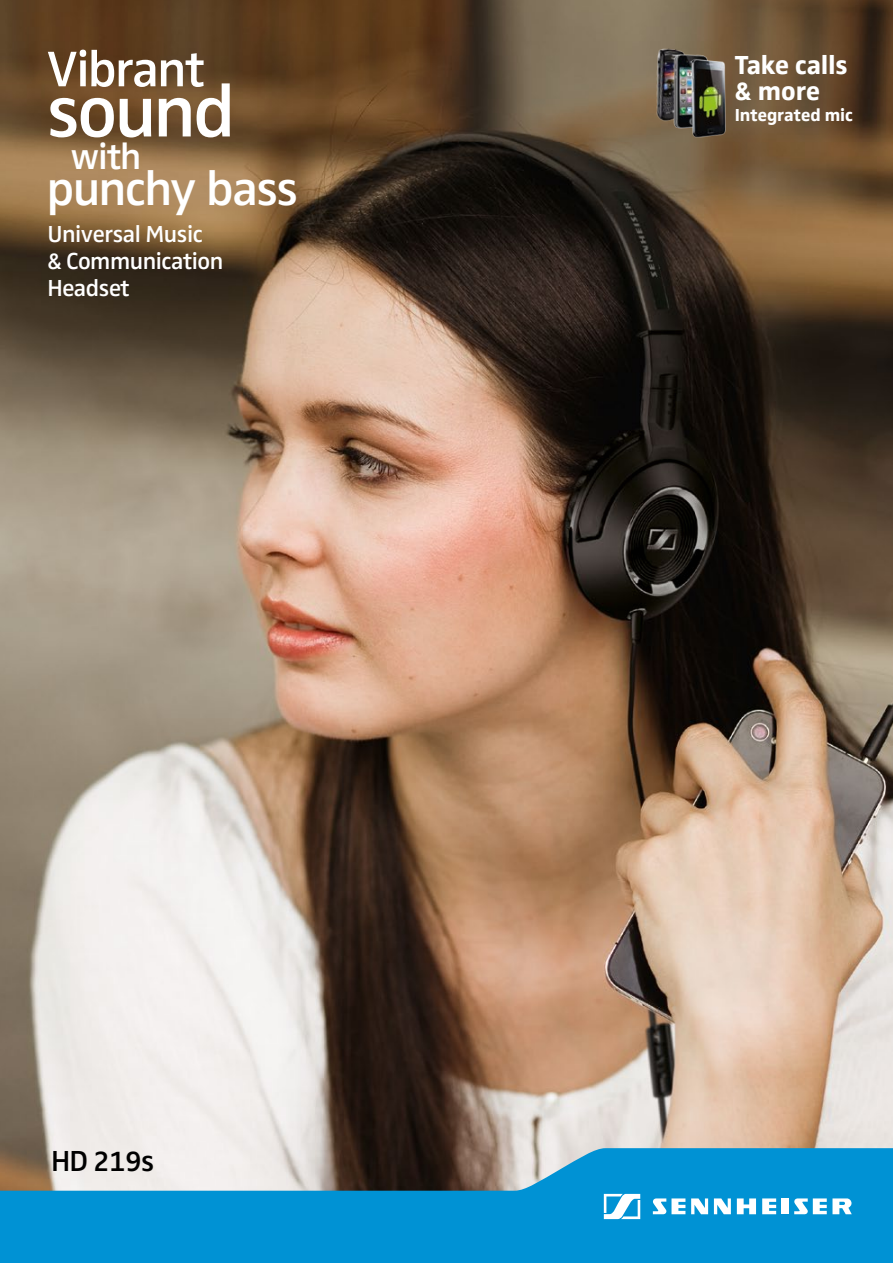
<style>
.page{position:relative;width:893px;height:1263px;background:#fff}
.page>*{position:absolute;margin:0;border:0;box-sizing:border-box;transform-origin:0 0}
.t1{font:600 75.3px "Sennheiser";letter-spacing:-.035em;color:#fff}
.t2{font:600 51.75px "Sennheiser";letter-spacing:-.03em;color:#fff}
.t3{font:600 49.5px "Sennheiser";letter-spacing:-.03em;color:#fff}
.t4{font:600 37.65px "Sennheiser";color:#fff}
.t5{font:600 30px "Sennheiser";letter-spacing:-.03em;color:#000}
.t6{font:700 27px/25.5px "Sennheiser";letter-spacing:-.01em;color:#fff}
.t7{font:600 24px/27px "Sennheiser";letter-spacing:-.02em;color:#fff}
.t8{font:700 18px "Sennheiser";letter-spacing:-.005em;color:#fff}
</style>
<div class="page">
<img style="left:0;top:0;width:893px;height:1148px">
<svg style="left:0;top:1148px;width:893px;height:115px;fill:#0092d4"></svg>
<svg style="left:604px;top:1194px;width:36px;height:25px"></svg>
<svg style="left:691px;top:1198px;width:17px;height:16px"></svg>
<svg style="left:737px;top:1198px;width:19px;height:16px"></svg>
<svg style="left:714px;top:1198px;width:17px;height:16px"></svg>
<div style="left:782px;top:1198px;width:7px;height:16px;background:#fff"></div>
<svg style="left:762px;top:1198px;width:14px;height:16px"></svg>
<svg style="left:653px;top:1198px;width:32px;height:16px"></svg>
<svg style="left:794px;top:1198px;width:58px;height:16px"></svg>
<img style="left:647px;top:47px;width:19px;height:78px">
<img style="left:666px;top:47px;width:52px;height:89px">
<img style="left:691px;top:59px;width:37px;height:84px">
<h2 class="t2" style="left:47px;top:39px;width:160px">Vibrant</h2>
<h1 class="t1" style="left:47px;top:68px;width:190px">sound</h1>
<h3 class="t4" style="left:71px;top:135px;width:72px">with</h3>
<h3 class="t3" style="left:47px;top:160px;width:253px">punchy bass</h3>
<p class="t7" style="left:47px;top:220px;width:177px">Universal Music<br>&amp; Communication<br>Headset</p>
<p class="t5" style="left:51px;top:1144px;width:105px">HD 219s</p>
<p class="t6" style="left:735px;top:52px;width:114px">Take calls &amp; more</p>
<p class="t8" style="left:735px;top:104px;width:120px">Integrated mic</p>
</div>
